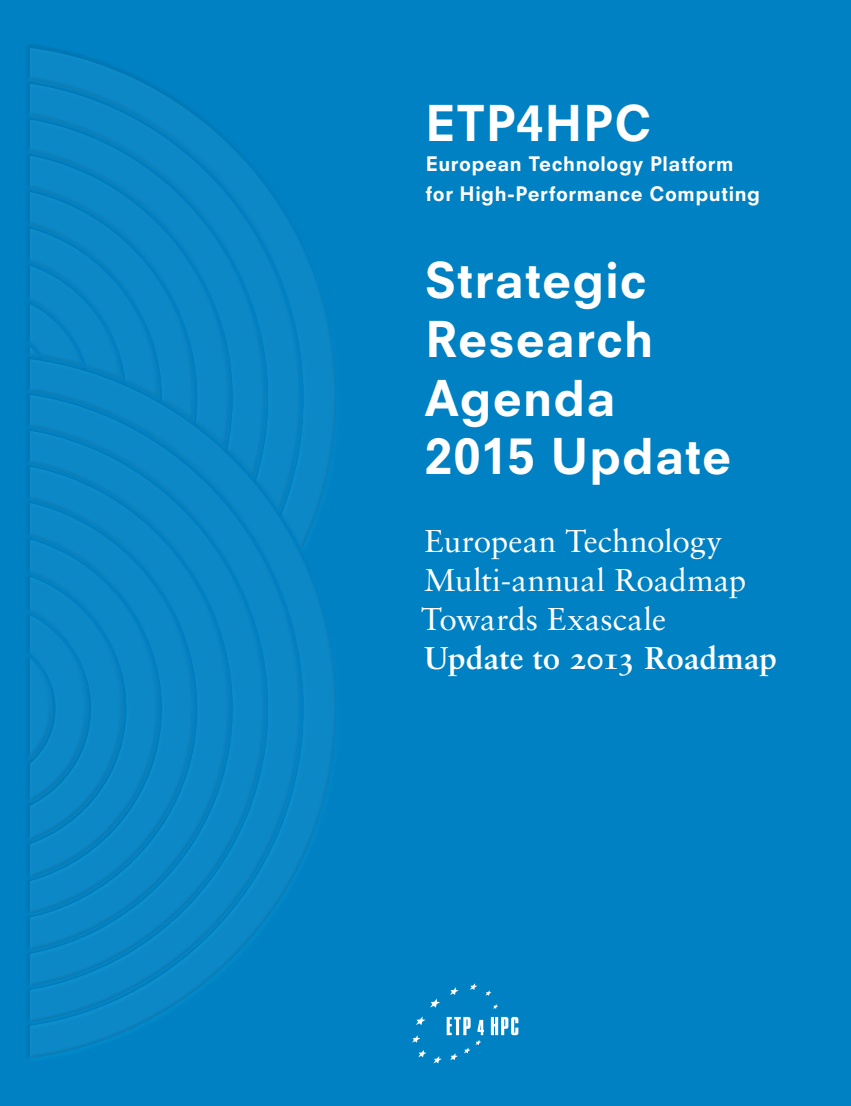
<style>
.page{position:relative;width:851px;height:1106px;background:#fff}
.page>*{position:absolute;margin:0;border:0;box-sizing:border-box;transform-origin:0 0}
.t1{font:800 48px/58.5px "Neuzeit SLT";letter-spacing:.02em;color:#fff}
.t2{font:31.5px/39px "Sabon Roman Os F";letter-spacing:.005em;color:#fff}
.t3{font:31.5px "Sabon Bold Os F";letter-spacing:-.005em;color:#fff}
.t4{font:800 19.5px/30px "Neuzeit SLT";letter-spacing:.03em;color:#fff}
</style>
<div class="page">
<div style="left:0;top:0;width:850px;height:1106px;background:#0081c3"></div>
<div style="left:25px;top:43px;width:282px;height:1017px;background:#0081c3;opacity:.16"></div>
<div style="left:26px;top:76px;width:314px;height:986px;background:#000;opacity:.09"></div>
<svg style="left:491px;top:1016px;width:27px;height:19px"></svg>
<svg style="left:470px;top:983px;width:7px;height:7px"></svg>
<svg style="left:493px;top:1004px;width:5px;height:4px"></svg>
<svg style="left:486px;top:990px;width:5px;height:5px"></svg>
<svg style="left:450px;top:987px;width:8px;height:8px"></svg>
<svg style="left:430px;top:998px;width:10px;height:9px"></svg>
<svg style="left:412px;top:1035px;width:8px;height:7px"></svg>
<svg style="left:418px;top:1050px;width:8px;height:7px"></svg>
<svg style="left:433px;top:1016px;width:51px;height:47px"></svg>
<svg style="left:416px;top:1016px;width:9px;height:9px"></svg>
<h1 class="t1" style="left:425px;top:94px;width:228px">ETP4HPC</h1>
<p class="t4" style="left:426px;top:149px;width:336px">European Technology Platform for High-Performance Computing</p>
<h1 class="t1" style="left:424px;top:251px;width:308px">Strategic<br>Research<br>Agenda<br>2015 Update</h1>
<h2 class="t2" style="left:421px;top:521px;width:326px">European Technology<br>Multi-annual Roadmap<br>Towards Exascale</h2>
<h2 class="t3" style="left:424px;top:638px;width:354px">Update to 2013 Roadmap</h2>
</div>
